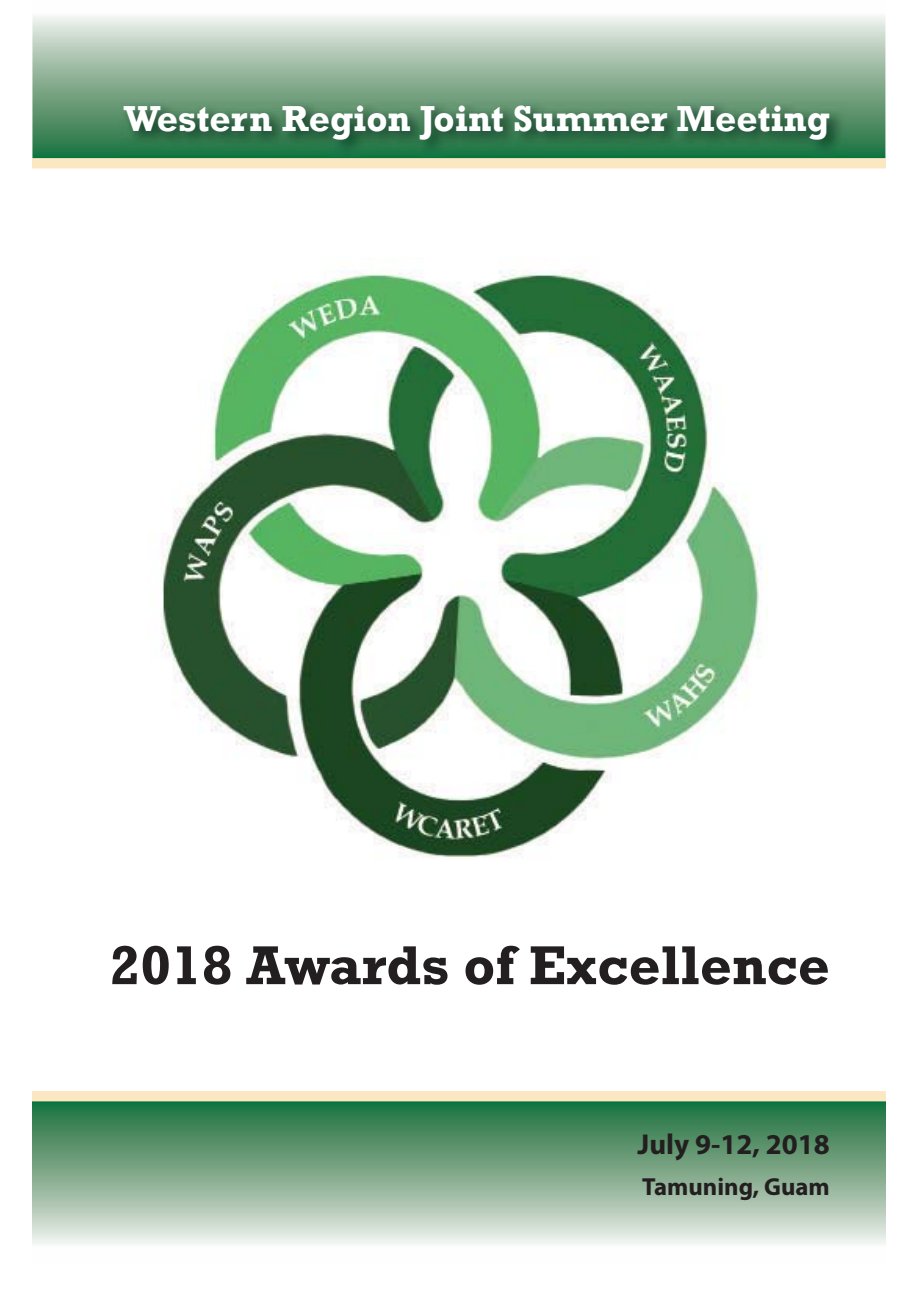
<style>
.page{position:relative;width:918px;height:1298px;background:#fff}
.page>*{position:absolute;margin:0;border:0;box-sizing:border-box;transform-origin:0 0}
.t1{font:700 55.6px "Rockwell";color:#231f20}
.t2{font:700 37px "Rockwell";color:#fff}
.t3{font:700 28.8px "Myriad Pro";color:#231f20}
.t4{font:700 24.8px "Myriad Pro";color:#231f20}
</style>
<div class="page">
<div style="left:32px;top:1100px;width:853px;height:164px;background:linear-gradient(to bottom,#146a34,#fff)"></div>
<svg style="left:32px;top:16px;width:853px;height:142px;background:#a0bea8"></svg>
<img style="left:161px;top:270px;width:607px;height:588px">
<img style="left:119px;top:100px;width:728px;height:56px">
<div style="left:32px;top:158px;width:853px;height:10px;background:#fbe7c1"></div>
<div style="left:32px;top:1091px;width:853px;height:10px;background:#fbe7c1"></div>
<p class="t2" style="left:124px;top:96px;width:708px">Western Region Joint Summer Meeting</p>
<h1 class="t1" style="left:110px;top:932px;width:722px">2018 Awards of Excellence</h1>
<p class="t3" style="left:638px;top:1133px;width:194px">July 9-12, 2018</p>
<p class="t4" style="left:642px;top:1177px;width:189px">Tamuning, Guam</p>
</div>
